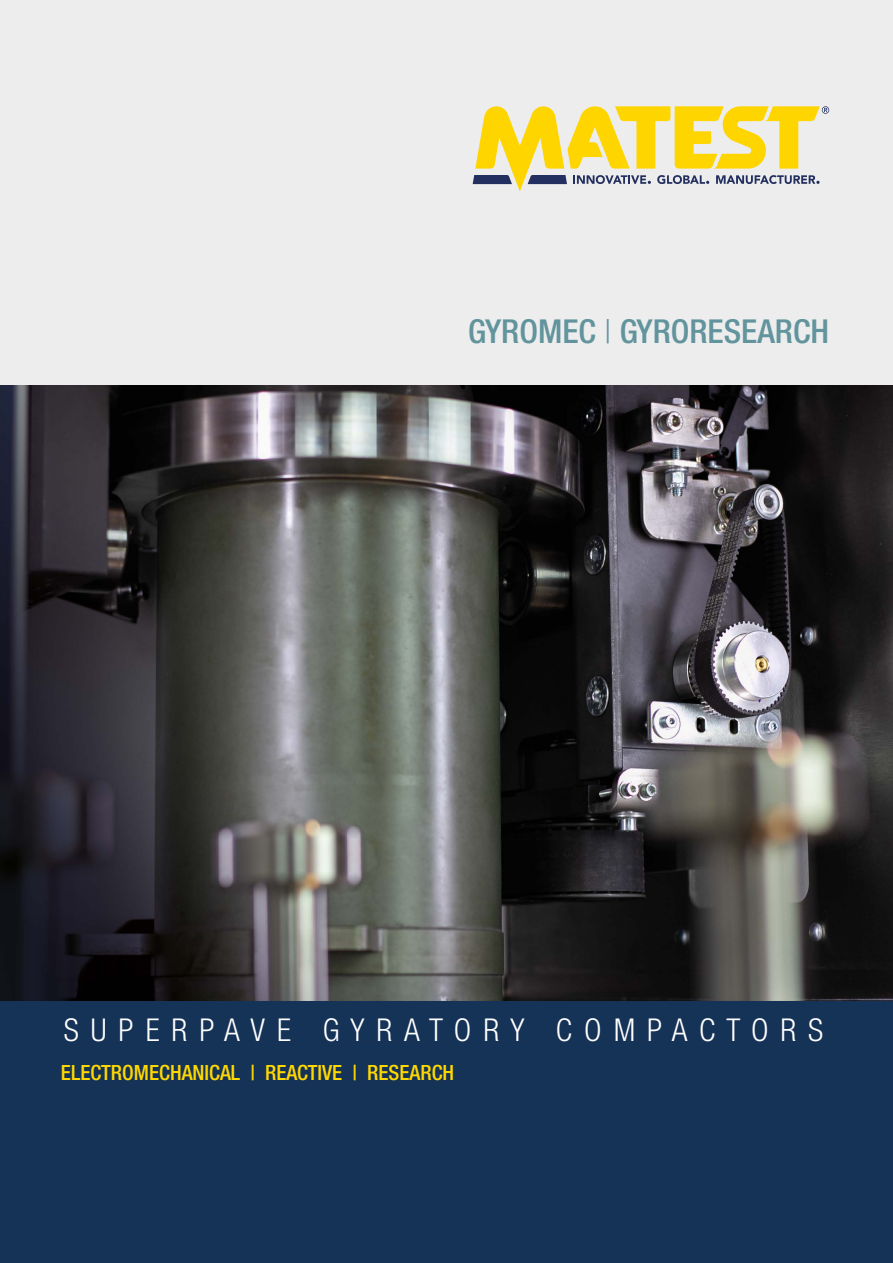
<style>
.page{position:relative;width:893px;height:1263px;background:#fff}
.page>*{position:absolute;margin:0;border:0;box-sizing:border-box;transform-origin:0 0}
.t1{font:500 condensed 33px "Helvetica Neue LTW1 G";color:#62949d}
.t2{font:300 condensed 31.5px "Helvetica Neue LTW1 G";letter-spacing:.38em;color:#fff}
.t3{font:500 condensed 21px "Helvetica Neue LTW1 G";color:#ffd800}
.s1{font-weight:300}
</style>
<div class="page">
<div style="left:0;top:921px;width:893px;height:342px;background:#153257"></div>
<div style="left:0;top:0;width:893px;height:506px;background:#ededed"></div>
<svg style="left:473px;top:106px;width:356px;height:85px"></svg>
<img style="left:0;top:386px;width:893px;height:614px">
<h1 class="t1" style="left:468px;top:312px;width:362px">GYROMEC <span class="s1">|</span> GYRORESEARCH</h1>
<h2 class="t2" style="left:64px;top:1011px;width:761px">SUPERPAVE GYRATORY COMPACTORS</h2>
<p class="t3" style="left:61px;top:1060px;width:395px">ELECTROMECHANICAL | REACTIVE | RESEARCH</p>
</div>
